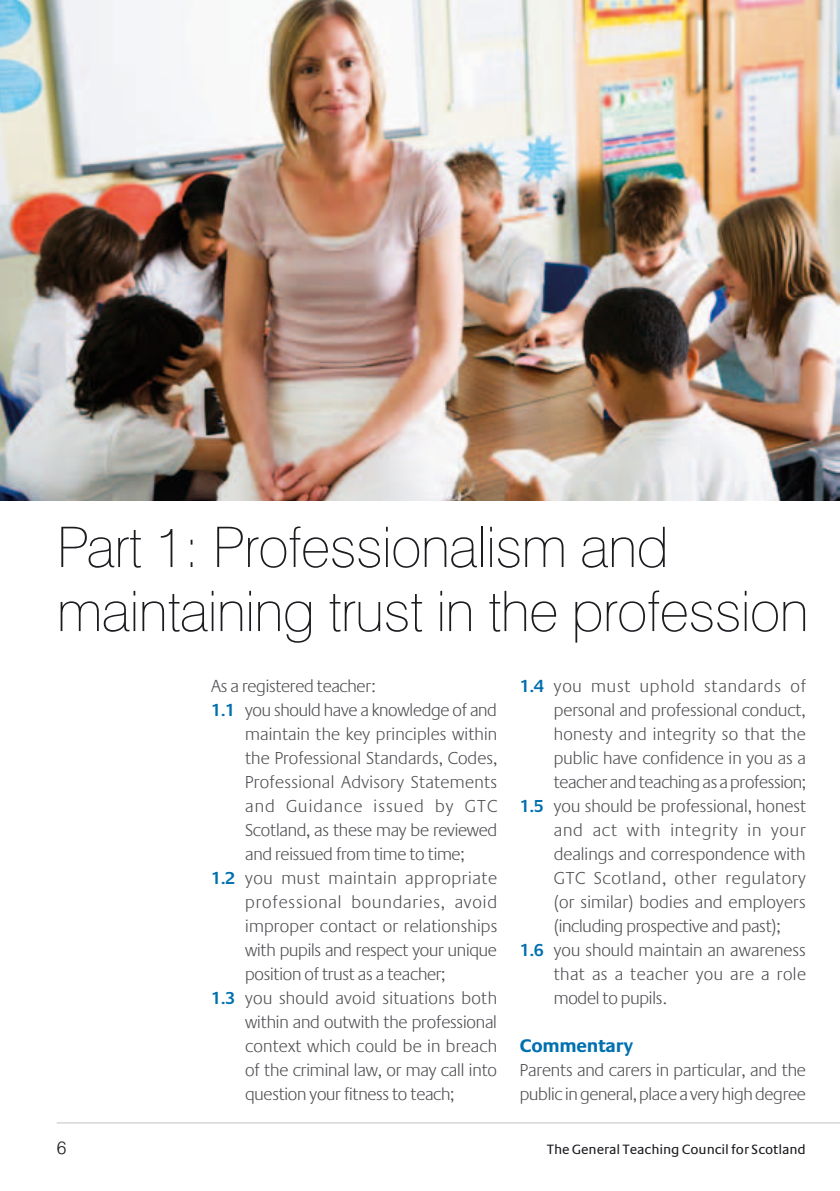
<style>
.page{position:relative;width:840px;height:1191px;background:#fff}
.page>*{position:absolute;margin:0;border:0;box-sizing:border-box;transform-origin:0 0}
.t1{font:100 56px/64px "Swiss 721 BT";letter-spacing:-.015em;color:#1b1c20}
.t2{font:700 19px "Praxis EF";letter-spacing:-.015em;color:#0070b0}
.t3{font:300 18px "Praxis EF";letter-spacing:.005em;color:#504e53}
.t4{font:300 18px/24px "Praxis EF";letter-spacing:-.015em;color:#504e53}
.t5{font:300 18px "Praxis EF";letter-spacing:.05em;color:#504e53}
.t6{font:300 18px "Praxis EF";letter-spacing:.035em;color:#504e53}
.t7{font:300 18px "Praxis EF";letter-spacing:.04em;color:#504e53}
.t8{font:300 18px "Praxis EF";letter-spacing:.06em;color:#504e53}
.t9{font:300 18px "Swiss 721 BT";color:#1b1c20}
.t10{font:14px "Praxis EF";letter-spacing:-.005em;color:#1b1c20}
.s1{font-weight:600;color:#0070b0}
</style>
<div class="page">
<hr style="left:57px;top:1122px;width:782px;height:1px;background:#bfc2c5">
<img style="left:0;top:0;width:839px;height:500px">
<h1 class="t1" style="left:57px;top:514px;width:753px">Part 1: Professionalism and maintaining trust in the profession</h1>
<p class="t3" style="left:211px;top:677px;width:166px">As a registered teacher:</p>
<p class="t3" style="left:211px;top:701px;width:287px"><span class="s1">1.1</span> you should have a knowledge of and</p>
<p class="t3" style="left:245px;top:725px;width:253px">maintain the key principles within</p>
<p class="t3" style="left:245px;top:749px;width:253px">the Professional Standards, Codes,</p>
<p class="t3" style="left:245px;top:773px;width:253px">Professional Advisory Statements</p>
<p class="t8" style="left:245px;top:797px;width:252px">and Guidance issued by GTC</p>
<p class="t3" style="left:245px;top:821px;width:253px">Scotland, as these may be reviewed</p>
<p class="t4" style="left:245px;top:843px;width:220px">and reissued from time to time;</p>
<p class="t6" style="left:211px;top:869px;width:287px"><span class="s1">1.2</span> you must maintain appropriate</p>
<p class="t5" style="left:245px;top:893px;width:253px">professional boundaries, avoid</p>
<p class="t3" style="left:245px;top:917px;width:253px">improper contact or relationships</p>
<p class="t4" style="left:245px;top:939px;width:253px">with pupils and respect your unique</p>
<p class="t4" style="left:245px;top:962px;width:201px">position of trust as a teacher;</p>
<p class="t3" style="left:211px;top:989px;width:287px"><span class="s1">1.3</span> you should avoid situations both</p>
<p class="t3" style="left:245px;top:1013px;width:253px">within and outwith the professional</p>
<p class="t3" style="left:245px;top:1037px;width:253px">context which could be in breach</p>
<p class="t3" style="left:245px;top:1061px;width:253px">of the criminal law, or may call into</p>
<p class="t4" style="left:245px;top:1082px;width:210px">question your fitness to teach;</p>
<p class="t3" style="left:519px;top:676px;width:287px"><span class="s1">1.4</span> you must uphold standards of</p>
<p class="t3" style="left:553px;top:700px;width:253px">personal and professional conduct,</p>
<p class="t3" style="left:553px;top:724px;width:253px">honesty and integrity so that the</p>
<p class="t3" style="left:553px;top:748px;width:253px">public have confidence in you as a</p>
<p class="t4" style="left:553px;top:770px;width:253px">teacher and teaching as a profession;</p>
<p class="t3" style="left:519px;top:796px;width:287px"><span class="s1">1.5</span> you should be professional, honest</p>
<p class="t5" style="left:553px;top:820px;width:253px">and act with integrity in your</p>
<p class="t3" style="left:553px;top:844px;width:253px">dealings and correspondence with</p>
<p class="t7" style="left:553px;top:868px;width:253px">GTC Scotland, other regulatory</p>
<p class="t3" style="left:553px;top:892px;width:253px">(or similar) bodies and employers</p>
<p class="t4" style="left:553px;top:914px;width:228px">(including prospective and past);</p>
<p class="t3" style="left:519px;top:940px;width:287px"><span class="s1">1.6</span> you should maintain an awareness</p>
<p class="t3" style="left:553px;top:964px;width:253px">that as a teacher you are a role</p>
<p class="t3" style="left:553px;top:988px;width:114px">model to pupils.</p>
<p class="t2" style="left:519px;top:1035px;width:115px">Commentary</p>
<p class="t4" style="left:519px;top:1059px;width:287px">Parents and carers in particular, and the public in general, place a very high degree</p>
<p class="t9" style="left:57px;top:1137px;width:11px">6</p>
<p class="t10" style="left:546px;top:1142px;width:260px">The General Teaching Council for Scotland</p>
</div>
